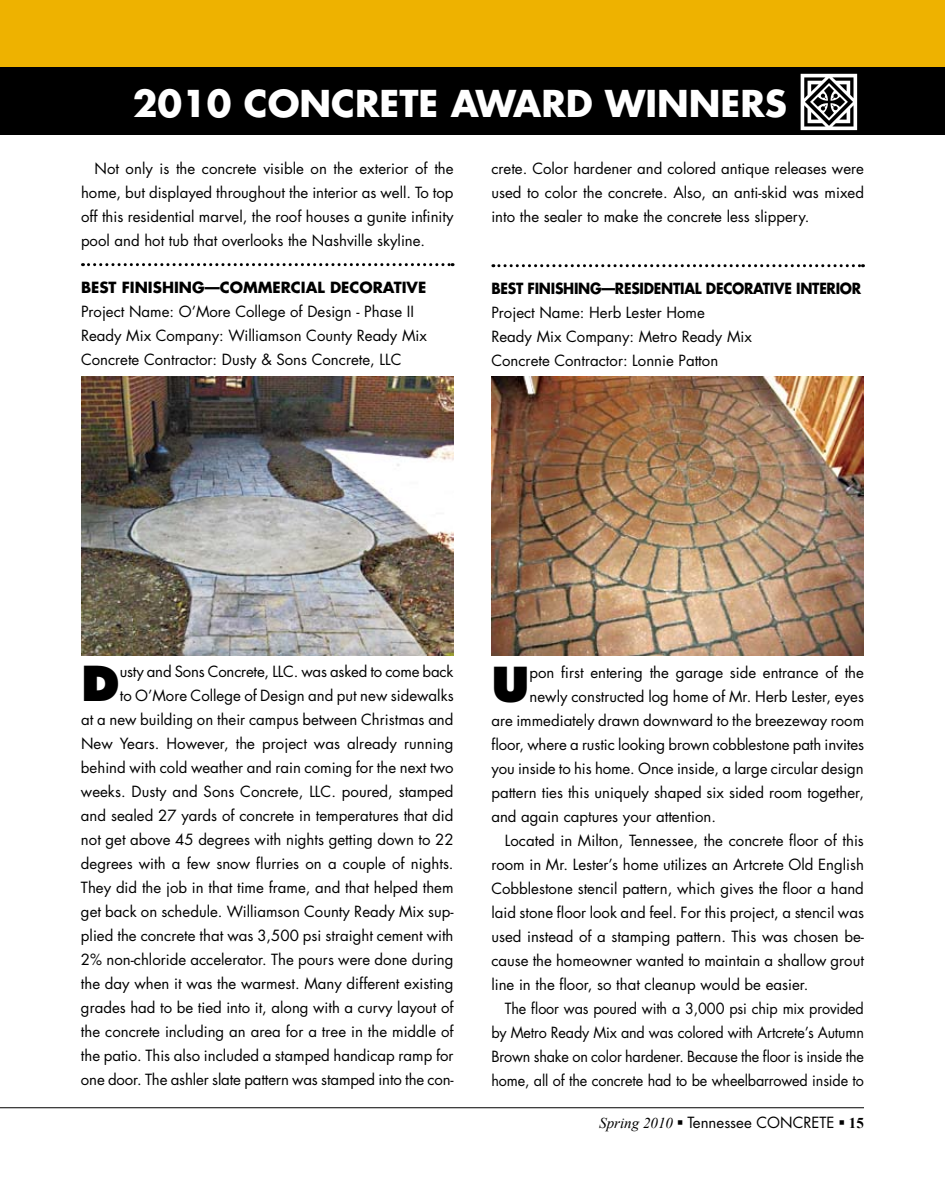
<style>
.page{position:relative;width:945px;height:1188px;background:#fff}
.page>*{position:absolute;margin:0;border:0;box-sizing:border-box;transform-origin:0 0}
.t1{font:800 46.8px "Futura";color:#000}
.t2{font:700 36px "Futura";color:#fff}
.t3{font:15px/24px "Futura";color:#000}
.t4{font:15px "Futura";color:#000;scale:.96 1}
.t5{font:700 15px "Futura";letter-spacing:-.02em;color:#000;scale:.92 1}
.t6{font:700 15px "Futura";color:#000}
.s1{font-family:"Times New Roman";font-style:italic}
.s2{font-family:"Times New Roman";font-weight:700}
</style>
<div class="page">
<hr style="left:0;top:1107px;width:864px;height:1px;background:#000">
<div style="left:0;top:0;width:945px;height:68px;background:#eeb200"></div>
<div style="left:0;top:68px;width:945px;height:67px;background:#000"></div>
<svg style="left:82px;top:263px;width:371px;height:3px"></svg>
<img style="left:81px;top:376px;width:373px;height:280px">
<svg style="left:493px;top:264px;width:370px;height:3px"></svg>
<img style="left:491px;top:376px;width:373px;height:280px">
<h2 class="t2" style="left:133px;top:78px;width:266px">2010 CONC RETE</h2>
<h2 class="t2" style="left:451px;top:78px;width:338px">AWARD WINNERS</h2>
<p class="t3" style="left:81px;top:156px;width:374px;text-align:justify;text-indent:14px">Not only is the concrete visible on the exterior of the home, but displayed throughout the interior as well. To top off this residential marvel, the roof houses a gunite infinity pool and hot tub that overlooks the Nashville skyline.</p>
<p class="t3" style="left:491px;top:156px;width:374px;text-align:justify">crete. Color hardener and colored antique releases were used to color the concrete. Also, an anti-skid was mixed into the sealer to make the concrete less slippery.</p>
<p class="t5" style="left:491px;top:278px;width:404px">BEST FINISHING—RESIDE NTIAL DECORATIVE INTE RIOR</p>
<p class="t3" style="left:491px;top:300px;width:262px">Project Name: Herb Lester Home<br>Ready Mix Company: Metro Ready Mix<br>Concrete Contractor: Lonnie Patton</p>
<p class="t6" style="left:81px;top:277px;width:345px">BEST FINISHING—COMMERC IAL DECORATIVE</p>
<p class="t3" style="left:81px;top:299px;width:347px">Project Name: O’More College of Design - Phase II<br>Ready Mix Company: Williamson County Ready Mix<br>Concrete Contractor: Dusty &amp; Sons Concrete, LLC</p>
<p class="t3" style="left:81px;top:659px;width:374px;text-align:right">usty and Sons Concrete, LLC. was asked to come back<br>to O’More College of Design and put new sidewalks<br>at a new building on their campus between Christmas and New Years. However, the project was already running behind with cold weather and rain coming for the next two weeks. Dusty and Sons Concrete, LLC. poured, stamped and sealed 27 yards of concrete in temperatures that did not get above 45 degrees with nights getting down to 22 degrees with a few snow flurries on a couple of nights.<br>They did the job in that time frame, and that helped them get back on schedule. Williamson County Ready Mix sup&shy;plied the concrete that was 3,500 psi straight cement with 2% non-chloride accelerator. The pours were done during the day when it was the warmest. Many different existing grades had to be tied into it, along with a curvy layout of the concrete including an area for a tree in the middle of the patio. This also included a stamped handicap ramp for one door. The ashler slate pattern was stamped into the con-</p>
<h1 class="t1" style="left:81px;top:655px;width:40px">D</h1>
<h1 class="t1" style="left:491px;top:656px;width:40px">U</h1>
<p class="t3" style="left:530px;top:660px;width:336px">pon first entering the garage side entrance of the</p>
<p class="t3" style="left:530px;top:684px;width:336px">newly constructed log home of Mr. H erb Lester, eyes</p>
<p class="t3" style="left:491px;top:708px;width:374px">are immediately drawn downward to the breezeway room</p>
<p class="t3" style="left:491px;top:732px;width:374px">floor, where a rustic looking brown cobblestone path invites</p>
<p class="t3" style="left:491px;top:756px;width:374px">you inside to his home. Once inside, a large circular design</p>
<p class="t3" style="left:491px;top:780px;width:374px">pattern ties this uniquely shaped six sided room together,</p>
<p class="t3" style="left:491px;top:804px;width:226px">and again captures your attention.</p>
<p class="t3" style="left:505px;top:828px;width:361px">Located in Milton, Tennessee, the concrete floor of this</p>
<p class="t3" style="left:491px;top:852px;width:374px">room in Mr. Lester’s home utilizes an Artcrete Old English</p>
<p class="t3" style="left:491px;top:876px;width:374px">Cobblestone stencil pattern, which gives the floor a hand</p>
<p class="t3" style="left:491px;top:900px;width:374px">laid stone floor look and feel. For this project, a stencil was</p>
<p class="t3" style="left:491px;top:924px;width:374px">used instead of a stamping pattern. This was chosen be-</p>
<p class="t3" style="left:491px;top:948px;width:374px">cause the homeowner wanted to maintain a shallow grout</p>
<p class="t3" style="left:491px;top:972px;width:319px">line in the floor, so that cleanup would be easier.</p>
<p class="t4" style="left:505px;top:998px;width:376px">The floor was poured with a 3,000 psi chip mix provided</p>
<p class="t4" style="left:491px;top:1022px;width:390px">by Metro Ready Mix and was colored with Artcrete’s Autumn</p>
<p class="t4" style="left:491px;top:1046px;width:390px">Brown shake on color hardener. Because the floor is inside the</p>
<p class="t4" style="left:491px;top:1070px;width:390px">home, all of the concrete had to be wheelbarrowed inside to</p>
<p class="t3" style="left:599px;top:1110px;width:266px"><span class="s1">Spring 2010</span> ▪ Tennessee Conc retE ▪ <span class="s2">15</span></p>
</div>
